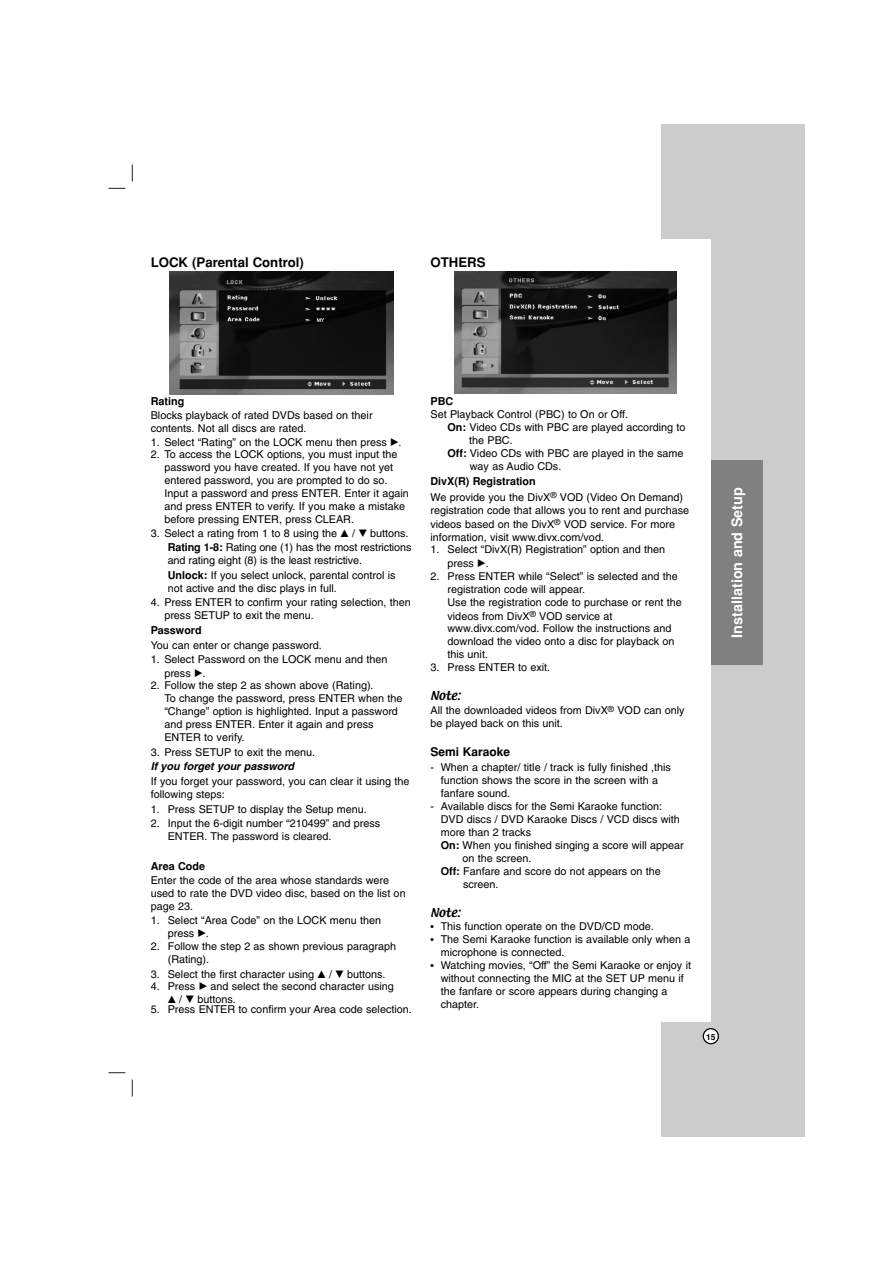
<style>
.page{position:relative;width:893px;height:1263px;background:#fff}
.page>*{position:absolute;margin:0;border:0;box-sizing:border-box;transform-origin:0 0}
.t1{font:700 14.4px "Helvetica";color:#fff}
.t2{font:700 13.2px "Helvetica";color:#000}
.t3{font:700 12px "Helvetica";color:#000}
.t4{font:10.8px/12.9px "Helvetica";color:#000}
.t5{font:700 10.8px "Helvetica";color:#000}
.t6{font:italic 700 10.8px "Helvetica";color:#000}
.t7{font:10.8px "Textile";color:#000}
.t8{font:700 8.4px "Helvetica";color:#000}
.s1{font-family:"Sony PS Common"}
.s2{font-weight:700}
.s3{font-size:9.6px}
</style>
<div class="page">
<svg style="left:132px;top:165px;width:1px;height:17px"></svg>
<svg style="left:132px;top:1080px;width:1px;height:17px"></svg>
<svg style="left:108px;top:188px;width:17px;height:1px"></svg>
<svg style="left:108px;top:1072px;width:17px;height:1px"></svg>
<div style="left:661px;top:124px;width:143px;height:1013px;background:#ccc"></div>
<div style="left:601px;top:239px;width:109px;height:783px;background:#fff"></div>
<svg style="left:702px;top:1028px;width:17px;height:16px"></svg>
<div style="left:710px;top:460px;width:52px;height:205px;background:#808080"></div>
<img style="left:169px;top:272px;width:224px;height:122px">
<img style="left:454px;top:272px;width:222px;height:121px">
<p class="t2" style="left:151px;top:258px;width:155px">LOCK (Parental Control)</p>
<p class="t2" style="left:430px;top:258px;width:56px">OTHERS</p>
<p class="t5" style="left:151px;top:397px;width:35px">Rating</p>
<p class="t4" style="left:151px;top:410px;width:223px">Blocks playback of rated DVDs based on their contents. Not all discs are rated.</p>
<p class="t4" style="left:151px;top:437px;width:252px">1. Select “Rating” on the LOCK menu then press <span class="s1">B</span>.</p>
<p class="t4" style="left:164px;top:449px;width:246px;text-indent:-14px">2. To access the LOCK options, you must input the password you have created. If you have not yet entered password, you are prompted to do so.<br>Input a password and press ENTER. Enter it again and press ENTER to verify. If you make a mistake before pressing ENTER, press CLEAR.</p>
<p class="t4" style="left:151px;top:527px;width:262px;line-height:14.1px;text-align:right">3. Select a rating from 1 to 8 using the <span class="s1">V</span> / <span class="s1">V</span> buttons.<br><span class="s2">Rating 1-8:</span> Rating one (1) has the most restrictions</p>
<p class="t4" style="left:168px;top:554px;width:229px;line-height:14.7px">and rating eight (8) is the least restrictive.<br><span class="s2">Unlock:</span> If you select unlock, parental control is</p>
<p class="t4" style="left:168px;top:582px;width:170px">not active and the disc plays in full.</p>
<p class="t4" style="left:164px;top:597px;width:248px;text-indent:-14px">4. Press ENTER to confirm your rating selection, then press SETUP to exit the menu.</p>
<p class="t5" style="left:151px;top:626px;width:53px">Password</p>
<p class="t4" style="left:151px;top:639px;width:172px">You can enter or change password.</p>
<p class="t4" style="left:164px;top:654px;width:224px;line-height:13.8px;text-indent:-14px">1. Select Password on the LOCK menu and then press <span class="s1">B</span>.</p>
<p class="t4" style="left:164px;top:680px;width:239px;text-indent:-14px">2. Follow the step 2 as shown above (Rating).<br>To change the password, press ENTER when the “Change” option is highlighted. Input a password and press ENTER. Enter it again and press ENTER to verify.</p>
<p class="t4" style="left:151px;top:747px;width:166px">3. Press SETUP to exit the menu.</p>
<p class="t6" style="left:151px;top:763px;width:145px">If you forget your password</p>
<p class="t4" style="left:151px;top:776px;width:260px">If you forget your password, you can clear it using the following steps:</p>
<p class="t4" style="left:151px;top:804px;width:218px">1. Press SETUP to display the Setup menu.</p>
<p class="t4" style="left:168px;top:818px;width:214px;text-indent:-17px">2. Input the 6-digit number “210499” and press<br>ENTER. The password is cleared.</p>
<p class="t5" style="left:151px;top:862px;width:56px">Area Code</p>
<p class="t4" style="left:151px;top:875px;width:256px">Enter the code of the area whose standards were used to rate the DVD video disc, based on the list on page 23.</p>
<p class="t4" style="left:168px;top:915px;width:215px;text-indent:-17px">1. Select “Area Code” on the LOCK menu then press <span class="s1">B</span>.</p>
<p class="t4" style="left:168px;top:941px;width:230px;text-indent:-17px">2. Follow the step 2 as shown previous paragraph (Rating).</p>
<p class="t4" style="left:151px;top:968px;width:236px">3. Select the first character using <span class="s1">V</span> / <span class="s1">V</span> buttons.</p>
<p class="t4" style="left:168px;top:981px;width:227px;text-indent:-17px">4. Press <span class="s1">B</span> and select the second character using<br><span class="s1">V</span> / <span class="s1">V</span> buttons.</p>
<p class="t4" style="left:151px;top:1004px;width:262px">5. Press ENTER to confirm your Area code selection.</p>
<p class="t5" style="left:430px;top:398px;width:24px">PBC</p>
<p class="t4" style="left:430px;top:409px;width:199px">Set Playback Control (PBC) to On or Off.</p>
<p class="t4" style="left:447px;top:422px;width:239px"><span class="s2">On:</span> Video CDs with PBC are played according to</p>
<p class="t4" style="left:469px;top:435px;width:45px">the PBC.</p>
<p class="t4" style="left:447px;top:448px;width:237px"><span class="s2">Off:</span> Video CDs with PBC are played in the same</p>
<p class="t4" style="left:470px;top:461px;width:93px">way as Audio CDs.</p>
<p class="t4" style="left:430px;top:474px;width:254px;line-height:15.8px"><span class="s2">DivX(R) Registration<br></span>We provide you the DivX<sup>®</sup> VOD (Video On Demand)</p>
<p class="t4" style="left:430px;top:504px;width:260px;line-height:14px">registration code that allows you to rent and purchase videos based on the DivX<sup>®</sup> VOD service. For more</p>
<p class="t4" style="left:430px;top:531px;width:175px">information, visit www.divx.com/vod.</p>
<p class="t4" style="left:447px;top:544px;width:219px;line-height:13.8px;text-indent:-17px">1. Select “DivX(R) Registration” option and then press <span class="s1">B</span>.</p>
<p class="t4" style="left:447px;top:570px;width:236px;text-indent:-17px">2. Press ENTER while “Select” is selected and the registration code will appear.<br>Use the registration code to purchase or rent the</p>
<p class="t4" style="left:447px;top:610px;width:228px">videos from DivX<sup>®</sup> VOD service at www.divx.com/vod. Follow the instructions and download the video onto a disc for playback on this unit.</p>
<p class="t4" style="left:430px;top:662px;width:121px">3. Press ENTER to exit.</p>
<p class="t7" style="left:430px;top:689px;width:31px">Note:</p>
<p class="t4" style="left:430px;top:705px;width:256px">All the downloaded videos from DivX<sup>®</sup> VOD can only be played back on this unit.</p>
<p class="t3" style="left:430px;top:747px;width:81px">Semi Karaoke</p>
<p class="t4" style="left:440px;top:762px;width:232px;text-indent:-10px">- When a chapter/ title / track is fully finished ,this function shows the score in the screen with a fanfare sound.</p>
<p class="t4" style="left:430px;top:801px;width:233px">- Available discs for the Semi Karaoke function:</p>
<p class="t4" style="left:440px;top:814px;width:241px">DVD discs / DVD Karaoke Discs / VCD discs with</p>
<p class="t4" style="left:440px;top:827px;width:92px">more than 2 tracks</p>
<p class="t4" style="left:440px;top:840px;width:244px"><span class="s2">On:</span> When you finished singing a score will appear</p>
<p class="t4" style="left:462px;top:853px;width:71px">on the screen.</p>
<p class="t4" style="left:440px;top:866px;width:222px"><span class="s2">Off:</span> Fanfare and score do not appears on the</p>
<p class="t4" style="left:463px;top:879px;width:37px">screen.</p>
<p class="t7" style="left:430px;top:906px;width:31px">Note:</p>
<p class="t4" style="left:430px;top:921px;width:225px"><span class="s3">•</span> This function operate on the DVD/CD mode.</p>
<p class="t4" style="left:440px;top:934px;width:251px;text-indent:-10px"><span class="s3">•</span> The Semi Karaoke function is available only when a microphone is connected.</p>
<p class="t4" style="left:440px;top:960px;width:252px;text-indent:-10px"><span class="s3">•</span> Watching movies, “Off” the Semi Karaoke or enjoy it without connecting the MIC at the SET UP menu if the fanfare or score appears during changing a chapter.</p>
<p class="t8" style="left:706px;top:1034px;width:11px">15</p>
<h1 class="t1" style="left:731px;top:638px;width:152px;rotate:-90deg">Installation and Setup</h1>
</div>
